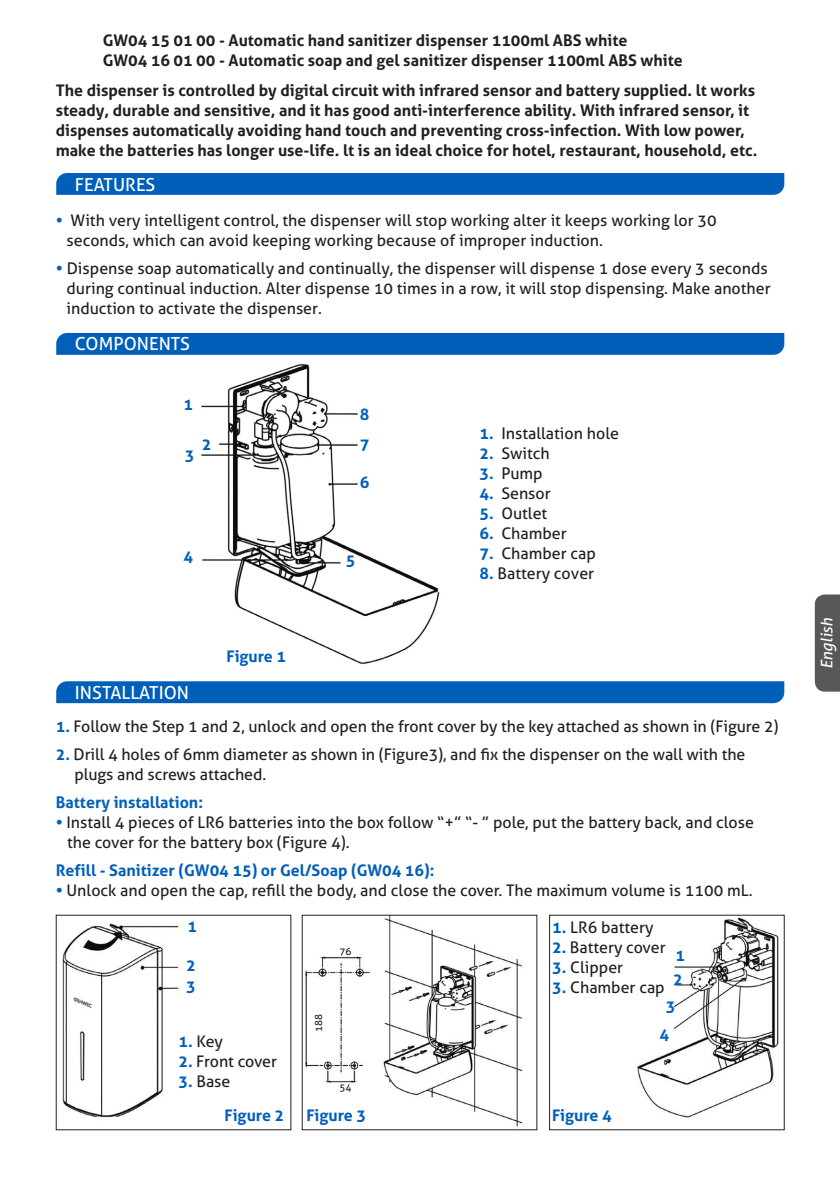
<style>
.page{position:relative;width:840px;height:1189px;background:#fff}
.page>*{position:absolute;margin:0;border:0;box-sizing:border-box;transform-origin:0 0}
.t1{font:18px "Aller";color:#fff}
.t2{font:16px/20px "Aller";color:#231f20}
.t3{font:700 16px/20px "Aller";color:#231f20}
.t4{font:700 16px/20px "Aller";color:#231f20}
.t5{font:700 16px "Aller";color:#005fb9}
.t6{font:700 16px "Aller";color:#005fb9}
.t7{font:italic 16px "Aller";color:#fff}
.t8{font:10px "Aller";color:#231f20}
.s1{font-style:inherit}
.s2{font-weight:700;color:#005fb9}
</style>
<div class="page">
<img style="left:55px;top:914px;width:730px;height:217px">
<div style="left:814px;top:594px;width:26px;height:97px;background:#57585a"></div>
<div style="left:56px;top:173px;width:728px;height:22px;background:#005fb9"></div>
<div style="left:56px;top:333px;width:728px;height:22px;background:#005fb9"></div>
<div style="left:56px;top:681px;width:728px;height:22px;background:#005fb9"></div>
<img style="left:201px;top:363px;width:239px;height:301px">
<p class="t4" style="left:103px;top:30px;width:581px"><span class="s1">GW04 15 01 00 -</span> Automatic hand sanitizer dispenser 1100ml ABS white<br><span class="s1">GW04 16 01 00 -</span> Automatic soap and gel sanitizer dispenser 1100ml ABS white</p>
<p class="t3" style="left:56px;top:80px;width:703px">The dispenser is controlled by digital circuit with infrared sensor and battery supplied. lt works steady, durable and sensitive, and it has good anti-interference ability. With infrared sensor, it dispenses automatically avoiding hand touch and preventing cross-infection. With low power, make the batteries has longer use-life. lt is an ideal choice for hotel, restaurant, household, etc.</p>
<p class="t1" style="left:75px;top:173px;width:82px">FEATURES</p>
<p class="t2" style="left:66px;top:210px;width:651px;text-indent:-11px"><span class="s2">•</span> With very intelligent control, the dispenser will stop working alter it keeps working lor 30 seconds, which can avoid keeping working because of improper induction.</p>
<p class="t2" style="left:66px;top:258px;width:705px;text-indent:-11px"><span class="s2">•</span> Dispense soap automatically and continually, the dispenser will dispense 1 dose every 3 seconds during continual induction. Alter dispense 10 times in a row, it will stop dispensing. Make another induction to activate the dispenser.</p>
<p class="t1" style="left:75px;top:333px;width:117px">COMPONENTS</p>
<p class="t5" style="left:183px;top:395px;width:11px">1</p>
<p class="t5" style="left:185px;top:445px;width:11px">3</p>
<p class="t5" style="left:202px;top:434px;width:11px">2</p>
<p class="t5" style="left:360px;top:404px;width:11px">8</p>
<p class="t5" style="left:360px;top:434px;width:11px">7</p>
<p class="t5" style="left:360px;top:472px;width:11px">6</p>
<p class="t5" style="left:183px;top:546px;width:11px">4</p>
<p class="t5" style="left:345px;top:550px;width:11px">5</p>
<p class="t1" style="left:75px;top:681px;width:116px">INSTALLATION</p>
<p class="t5" style="left:226px;top:646px;width:61px">Figure 1</p>
<p class="t2" style="left:479px;top:423px;width:141px"><span class="s2">1.</span> Installation hole</p>
<p class="t2" style="left:479px;top:443px;width:72px"><span class="s2">2.</span> Switch</p>
<p class="t2" style="left:479px;top:463px;width:65px"><span class="s2">3.</span> Pump</p>
<p class="t2" style="left:479px;top:483px;width:73px"><span class="s2">4.</span> Sensor</p>
<p class="t2" style="left:479px;top:503px;width:69px"><span class="s2">5.</span> Outlet</p>
<p class="t2" style="left:479px;top:523px;width:89px"><span class="s2">6.</span> Chamber</p>
<p class="t2" style="left:479px;top:543px;width:118px"><span class="s2">7.</span> Chamber cap</p>
<p class="t2" style="left:479px;top:563px;width:116px"><span class="s2">8.</span> Battery cover</p>
<p class="t2" style="left:56px;top:715px;width:724px"><span class="s2">1.</span> Follow the Step 1 and 2, unlock and open the front cover by the key attached as shown in (Figure 2)</p>
<p class="t2" style="left:56px;top:743px;width:691px"><span class="s2">2.</span> Drill 4 holes of 6mm diameter as shown in (Figure3), and fix the dispenser on the wall with the</p>
<p class="t2" style="left:74px;top:763px;width:193px">plugs and screws attached.</p>
<p class="t5" style="left:56px;top:792px;width:149px">Battery installation:</p>
<p class="t2" style="left:56px;top:811px;width:699px"><span class="s2">•</span> Install 4 pieces of LR6 batteries into the box follow “+” “- ” pole, put the battery back, and close</p>
<p class="t2" style="left:67px;top:831px;width:284px">the cover for the battery box (Figure 4).</p>
<p class="t6" style="left:56px;top:860px;width:380px"><span class="s1">Refill</span> - Sanitizer (GW04 15) or Gel/Soap (GW04 16)<span class="s1">:</span></p>
<p class="t2" style="left:56px;top:879px;width:698px"><span class="s2">•</span> Unlock and open the cap, refill the body, and close the cover. The maximum volume is 1100 mL.</p>
<p class="t5" style="left:187px;top:916px;width:11px">1</p>
<p class="t5" style="left:186px;top:955px;width:11px">2</p>
<p class="t5" style="left:186px;top:976px;width:11px">3</p>
<p class="t2" style="left:178px;top:1030px;width:46px"><span class="s2">1.</span> Key</p>
<p class="t2" style="left:178px;top:1050px;width:100px"><span class="s2">2.</span> Front cover</p>
<p class="t2" style="left:178px;top:1070px;width:53px"><span class="s2">3.</span> Base</p>
<p class="t8" style="left:339px;top:945px;width:13px">76</p>
<p class="t8" style="left:312px;top:1031px;width:19px;rotate:-90deg">188</p>
<p class="t8" style="left:339px;top:1080px;width:13px">54</p>
<p class="t2" style="left:552px;top:916px;width:103px"><span class="s2">1.</span> LR6 battery</p>
<p class="t2" style="left:552px;top:936px;width:115px"><span class="s2">2.</span> Battery cover</p>
<p class="t2" style="left:552px;top:956px;width:73px"><span class="s2">3.</span> Clipper</p>
<p class="t2" style="left:552px;top:976px;width:114px"><span class="s2">3.</span> Chamber cap</p>
<p class="t5" style="left:675px;top:945px;width:11px">1</p>
<p class="t5" style="left:673px;top:969px;width:11px">2</p>
<p class="t5" style="left:666px;top:996px;width:11px">3</p>
<p class="t5" style="left:659px;top:1024px;width:11px">4</p>
<p class="t5" style="left:224px;top:1105px;width:61px">Figure 2</p>
<p class="t5" style="left:306px;top:1105px;width:61px">Figure 3</p>
<p class="t5" style="left:552px;top:1105px;width:61px">Figure 4</p>
<p class="t7" style="left:817px;top:669px;width:53px;rotate:-90deg">English</p>
</div>
